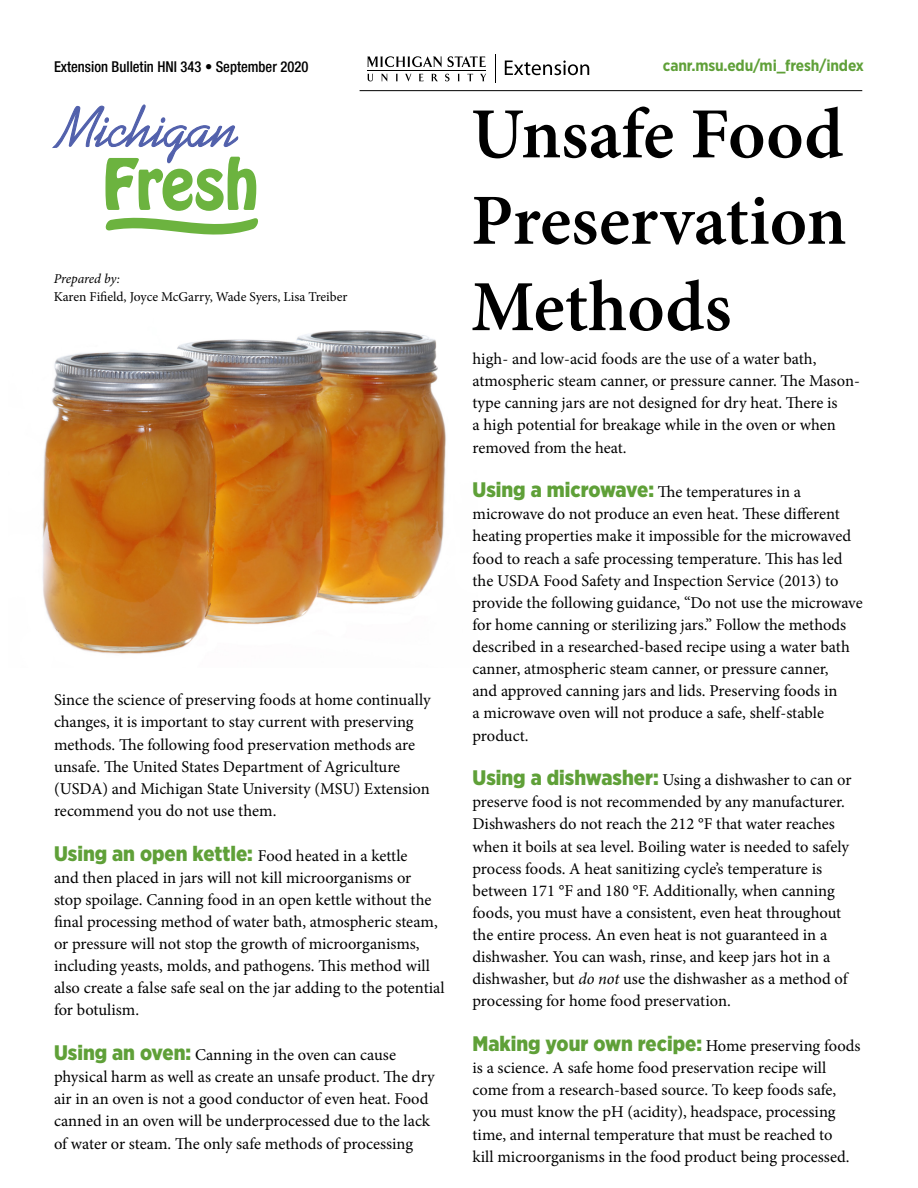
<style>
.page{position:relative;width:918px;height:1188px;background:#fff}
.page>*{position:absolute;margin:0;border:0;box-sizing:border-box;transform-origin:0 0}
.t1{font:600 72px/86.4px "Minion Pro";color:#000;text-align:justify}
.t2{font:900 21px "Gotham Narrow";color:#5fa038}
.t3{font:16.5px/22.2px "Minion Pro";color:#000}
.t4{font:700 15.75px "Gotham Narrow";letter-spacing:-.01em;color:#5fa038}
.t5{font:500 condensed 15px "Helvetica Neue LT Std";color:#000}
.t6{font:13.5px "Minion Pro";color:#000}
.t7{font:italic 13.5px "Minion Pro";letter-spacing:-.01em;color:#000}
.s1{font-family:"Gotham Narrow";font-weight:900;font-size:21px;color:#5fa038}
.s2{font-style:italic}
.s3{font-family:"Minion Pro";font-weight:400;font-size:16.5px;color:#000}
</style>
<div class="page">
<img style="left:42px;top:330px;width:404px;height:324px">
<svg style="left:367px;top:74px;width:6px;height:7px"></svg>
<svg style="left:381px;top:74px;width:7px;height:8px"></svg>
<svg style="left:396px;top:74px;width:2px;height:7px"></svg>
<svg style="left:405px;top:74px;width:7px;height:8px"></svg>
<svg style="left:419px;top:74px;width:5px;height:7px"></svg>
<svg style="left:431px;top:74px;width:7px;height:7px"></svg>
<svg style="left:445px;top:74px;width:5px;height:7px"></svg>
<svg style="left:458px;top:74px;width:2px;height:7px"></svg>
<svg style="left:467px;top:74px;width:6px;height:7px"></svg>
<svg style="left:480px;top:74px;width:6px;height:7px"></svg>
<svg style="left:367px;top:56px;width:75px;height:11px"></svg>
<svg style="left:448px;top:56px;width:38px;height:11px"></svg>
<hr style="left:367px;top:70px;width:119px;height:1px;background:#000">
<svg style="left:505px;top:61px;width:84px;height:14px"></svg>
<svg style="left:495px;top:55px;width:1px;height:28px"></svg>
<hr style="left:360px;top:90px;width:502px;height:1px;background:#000">
<svg style="left:52px;top:104px;width:206px;height:131px"></svg>
<p class="t5" style="left:54px;top:58px;width:256px">Extension Bulletin HNI 343 • September 2020</p>
<p class="t4" style="left:663px;top:56px;width:203px">canr.msu.edu/mi_fresh/index</p>
<p class="t1" style="left:471px;top:91px;width:377px">Unsafe Food Preservation Methods</p>
<p class="t7" style="left:54px;top:270px;width:68px">Prepared by:</p>
<p class="t6" style="left:54px;top:288px;width:295px">Karen Fifield, Joyce McGarry, Wade Syers, Lisa Treiber</p>
<p class="t3" style="left:54px;top:689px;width:378px">Since the science of preserving foods at home continually changes, it is important to stay current with preserving methods. The following food preservation methods are unsafe. The United States Department of Agriculture (USDA) and Michigan State University (MSU) Extension recommend you do not use them.</p>
<p class="t3" style="left:54px;top:844px;width:392px"><span class="s1">Using an open kettle:</span> Food heated in a kettle<br>and then placed in jars will not kill microorganisms or<br>stop spoilage. Canning food in an open kettle without the final processing method of water bath, atmospheric steam, or pressure will not stop the growth of microorganisms, including yeasts, molds, and pathogens. This method will also create a false safe seal on the jar adding to the potential for botulism.</p>
<p class="t3" style="left:54px;top:1044px;width:382px"><span class="s1">Using an oven:</span> Canning in the oven can cause physical harm as well as create an unsafe product. The dry air in an oven is not a good conductor of even heat. Food canned in an oven will be underprocessed due to the lack of water or steam. The only safe methods of processing</p>
<p class="t3" style="left:472px;top:348px;width:389px">high- and low-acid foods are the use of a water bath, atmospheric steam canner, or pressure canner. The Mason&shy;type canning jars are not designed for dry heat. There is<br>a high potential for breakage while in the oven or when removed from the heat.</p>
<p class="t3" style="left:472px;top:481px;width:392px"><span class="s1">Using a microwave:</span> The temperatures in a microwave do not produce an even heat. These different heating properties make it impossible for the microwaved food to reach a safe processing temperature. This has led the USDA Food Safety and Inspection Service (2013) to provide the following guidance, “Do not use the microwave for home canning or sterilizing jars.” Follow the methods described in a researched-based recipe using a water bath canner, atmospheric steam canner, or pressure canner,<br>and approved canning jars and lids. Preserving foods in<br>a microwave oven will not produce a safe, shelf-stable product.</p>
<p class="t3" style="left:472px;top:769px;width:381px"><span class="s1">Using a dishwasher:</span> Using a dishwasher to can or preserve food is not recommended by any manufacturer.<br>Dishwashers do not reach the 212 °F that water reaches when it boils at sea level. Boiling water is needed to safely process foods. A heat sanitizing cycle’s temperature is between 171 °F and 180 °F. Additionally, when canning foods, you must have a consistent, even heat throughout the entire process. An even heat is not guaranteed in a dishwasher. You can wash, rinse, and keep jars hot in a dishwasher, but <span class="s2">do not</span> use the dishwasher as a method of processing for home food preservation.</p>
<p class="t2" style="left:472px;top:1030px;width:390px">Making your own recipe: <span class="s3">Home preserving foods</span></p>
<p class="t3" style="left:472px;top:1057px;width:379px">is a science. A safe home food preservation recipe will come from a research-based source. To keep foods safe, you must know the pH (acidity), headspace, processing time, and internal temperature that must be reached to kill microorganisms in the food product being processed.</p>
</div>
